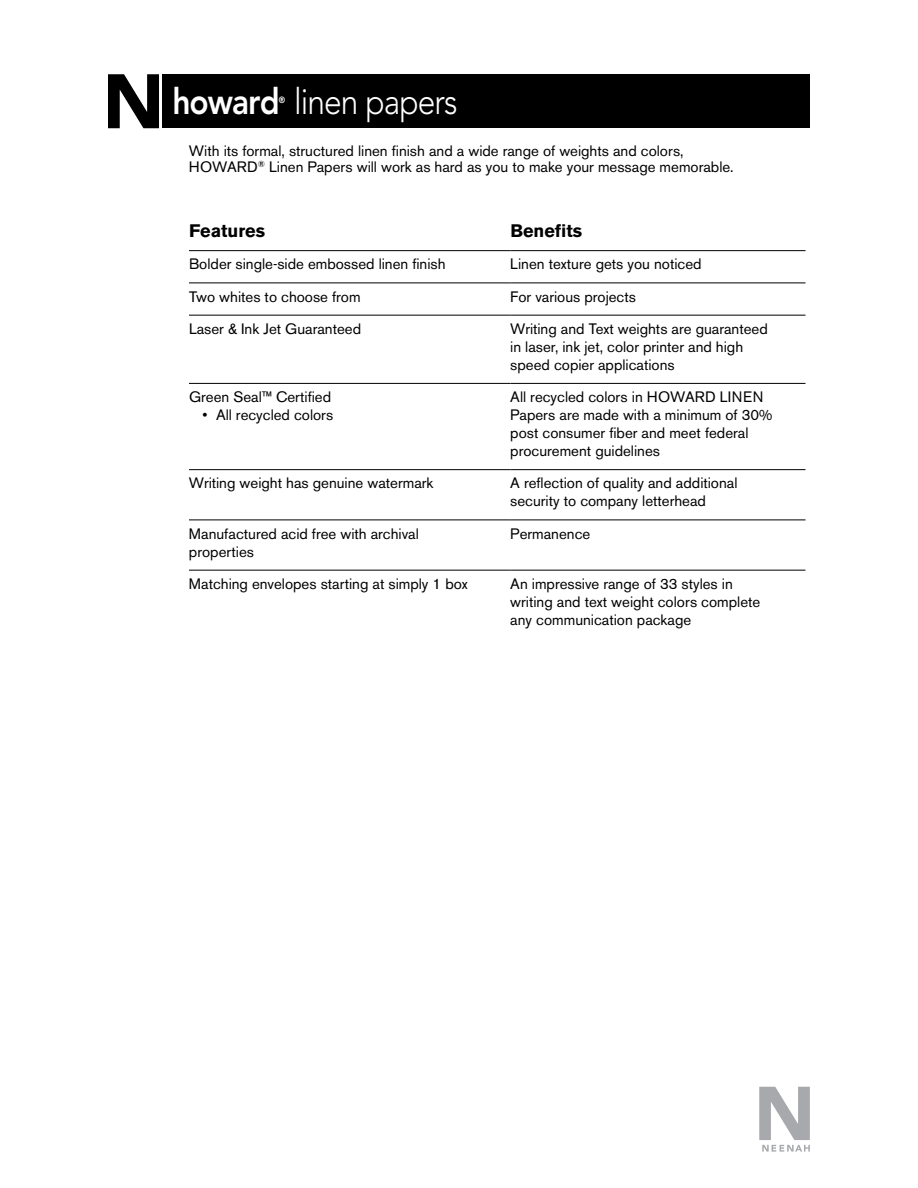
<style>
.page{position:relative;width:918px;height:1188px;background:#fff}
.page>*{position:absolute;margin:0;border:0;box-sizing:border-box;transform-origin:0 0}
.t1{font:300 36px "Avenir";letter-spacing:-.03em;color:#fff;scale:.88 1}
.t2{font:700 18px "Akzidenz Grotesk BE";color:#000}
.t3{font:15px/18px "Akzidenz Grotesk BE";color:#000}
.t4{font:800 9px "Avenir";color:#fff;scale:.88 1}
.s1{font-weight:800}
</style>
<div class="page">
<div style="left:163px;top:74px;width:647px;height:54px;background:#000"></div>
<svg style="left:108px;top:74px;width:51px;height:54px"></svg>
<svg style="left:759px;top:1087px;width:51px;height:65px"></svg>
<hr style="left:189px;top:283px;width:321px;height:1px;background:#000">
<hr style="left:510px;top:283px;width:296px;height:1px;background:#000">
<hr style="left:189px;top:315px;width:321px;height:1px;background:#000">
<hr style="left:510px;top:315px;width:296px;height:1px;background:#000">
<hr style="left:189px;top:250px;width:321px;height:1px;background:#000">
<hr style="left:510px;top:250px;width:296px;height:1px;background:#000">
<hr style="left:189px;top:383px;width:321px;height:1px;background:#000">
<hr style="left:510px;top:383px;width:296px;height:1px;background:#000">
<hr style="left:189px;top:469px;width:321px;height:1px;background:#000">
<hr style="left:510px;top:469px;width:296px;height:1px;background:#000">
<hr style="left:189px;top:520px;width:321px;height:1px;background:#000">
<hr style="left:510px;top:520px;width:296px;height:1px;background:#000">
<hr style="left:189px;top:570px;width:321px;height:1px;background:#000">
<hr style="left:510px;top:570px;width:296px;height:1px;background:#000">
<h1 class="t1" style="left:172px;top:80px;width:326px"><span class="s1">howard</span> linen papers</h1>
<p class="t4" style="left:279px;top:95px;width:9px">®</p>
<p class="t3" style="left:189px;top:142px;width:546px;line-height:16.5px">With its formal, structured linen finish and a wide range of weights and colors,<br>HOWARD<sup>®</sup> Linen Papers will work as hard as you to make your message memorable.</p>
<p class="t2" style="left:189px;top:220px;width:78px">Features</p>
<p class="t2" style="left:510px;top:220px;width:73px">Benefits</p>
<p class="t3" style="left:189px;top:255px;width:258px">Bolder single-side embossed linen finish</p>
<p class="t3" style="left:510px;top:255px;width:193px">Linen texture gets you noticed</p>
<p class="t3" style="left:189px;top:287px;width:173px">Two whites to choose from</p>
<p class="t3" style="left:510px;top:287px;width:127px">For various projects</p>
<p class="t3" style="left:189px;top:320px;width:174px">Laser &amp; Ink Jet Guaranteed</p>
<p class="t3" style="left:510px;top:320px;width:259px">Writing and Text weights are guaranteed in laser, ink jet, color printer and high speed copier applications</p>
<p class="t3" style="left:189px;top:388px;width:144px">Green Seal™ Certified</p>
<p class="t3" style="left:202px;top:406px;width:133px">• All recycled colors</p>
<p class="t3" style="left:510px;top:388px;width:264px">All recycled colors in HOWARD LINEN Papers are made with a minimum of 30% post consumer fiber and meet federal procurement guidelines</p>
<p class="t3" style="left:189px;top:474px;width:246px">Writing weight has genuine watermark</p>
<p class="t3" style="left:510px;top:474px;width:229px">A reflection of quality and additional security to company letterhead</p>
<p class="t3" style="left:189px;top:524px;width:231px">Manufactured acid free with archival properties</p>
<p class="t3" style="left:510px;top:524px;width:82px">Permanence</p>
<p class="t3" style="left:189px;top:575px;width:280px">Matching envelopes starting at simply 1 box</p>
<p class="t3" style="left:510px;top:575px;width:252px">An impressive range of 33 styles in writing and text weight colors complete any communication package</p>
</div>
